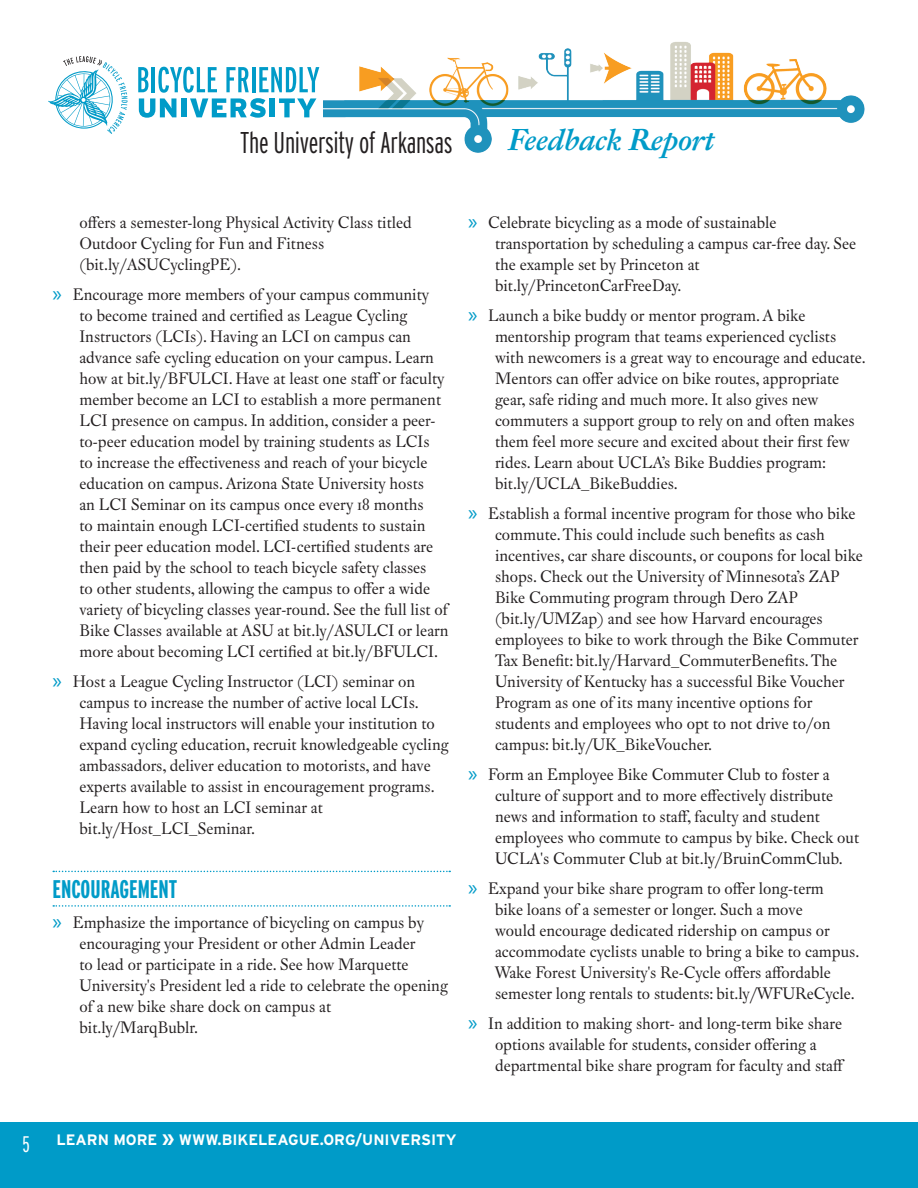
<style>
.page{position:relative;width:918px;height:1188px;background:#fff}
.page>*{position:absolute;margin:0;border:0;box-sizing:border-box;transform-origin:0 0}
.t1{font:300 extra-condensed 30px "Interstate";letter-spacing:-.01em;color:#231f20}
.t2{font:italic 700 30px "Fleischman BT Pro";letter-spacing:-.01em;color:#009bc8}
.Bullets{font:700 extra-condensed 25.5px "Interstate";color:#009bc8}
.t3{font:300 extra-condensed 22.5px "Interstate";color:#fff}
.t4{font:16.5px/21px "Fleischman BT Pro";color:#231f20}
.t5{font:700 15.15px "Interstate";color:#fff}
.s1{font-family:"Myriad Pro";font-size:22.5px;color:#009bc8}
.s2{font-size:20.25px}
</style>
<div class="page">
<svg style="left:53px;top:871px;width:397px;height:1px"></svg>
<svg style="left:53px;top:905px;width:397px;height:2px"></svg>
<div style="left:0;top:1122px;width:918px;height:66px;background:#009bc8"></div>
<img style="left:323px;top:42px;width:542px;height:111px">
<svg style="left:48px;top:56px;width:80px;height:78px"></svg>
<svg style="left:138px;top:67px;width:181px;height:51px"></svg>
<p class="t3" style="left:22px;top:1131px;width:9px">5</p>
<p class="t1" style="left:240px;top:125px;width:214px">The University of Arkansas</p>
<p class="t2" style="left:508px;top:121px;width:208px">Feedback Report</p>
<p class="t4" style="left:79px;top:212px;width:334px">offers a semester-long Physical Activity Class titled<br>Outdoor Cycling for Fun and Fitness (bit.ly/ASUCyclingPE).</p>
<p class="t4" style="left:79px;top:284px;width:371px;text-indent:-27px"><span class="s1">»</span> Encourage more members of your campus community<br>to become trained and certified as League Cycling Instructors (LCIs). Having an LCI on campus can advance safe cycling education on your campus. Learn how at bit.ly/BFULCI. Have at least one staff or faculty member become an LCI to establish a more permanent LCI presence on campus. In addition, consider a peer&shy;to-peer education model by training students as LCIs<br>to increase the effectiveness and reach of your bicycle education on campus. Arizona State University hosts<br>an LCI Seminar on its campus once every 18 months<br>to maintain enough LCI-certified students to sustain their peer education model. LCI-certified students are then paid by the school to teach bicycle safety classes<br>to other students, allowing the campus to offer a wide variety of bicycling classes year-round. See the full list of Bike Classes available at ASU at bit.ly/ASULCI or learn more about becoming LCI certified at bit.ly/BFULCI.</p>
<p class="t4" style="left:79px;top:671px;width:371px;text-indent:-27px"><span class="s1">»</span> Host a League Cycling Instructor (LCI) seminar on campus to increase the number of active local LCIs.<br>Having local instructors will enable your institution to expand cycling education, recruit knowledgeable cycling ambassadors, deliver education to motorists, and have experts available to assist in encouragement programs.<br>Learn how to host an LCI seminar at bit.ly/Host_LCI_Seminar.</p>
<p class="Bullets" style="left:52px;top:874px;width:126px">ENCOURAGEMENT</p>
<p class="t4" style="left:79px;top:912px;width:370px;text-indent:-27px"><span class="s1">»</span> Emphasize the importance of bicycling on campus by encouraging your President or other Admin Leader<br>to lead or participate in a ride. See how Marquette University's President led a ride to celebrate the opening of a new bike share dock on campus at bit.ly/MarqBublr.</p>
<p class="t4" style="left:495px;top:212px;width:363px;text-indent:-27px"><span class="s1">»</span> Celebrate bicycling as a mode of sustainable transportation by scheduling a campus car-free day. See the example set by Princeton at bit.ly/PrincetonCarFreeDay.</p>
<p class="t4" style="left:495px;top:305px;width:372px;text-indent:-27px"><span class="s1">»</span> Launch a bike buddy or mentor program. A bike mentorship program that teams experienced cyclists with newcomers is a great way to encourage and educate.<br>Mentors can offer advice on bike routes, appropriate gear, safe riding and much more. It also gives new commuters a support group to rely on and often makes them feel more secure and excited about their first few rides. Learn about UCLA’s Bike Buddies program: bit.ly/UCLA_BikeBuddies.</p>
<p class="t4" style="left:495px;top:503px;width:369px;text-indent:-27px"><span class="s1">»</span> Establish a formal incentive program for those who bike commute. This could include such benefits as cash incentives, car share discounts, or coupons for local bike shops. Check out the University of Minnesota’s ZAP Bike Commuting program through Dero ZAP (bit.ly/UMZap) and see how Harvard encourages employees to bike to work through the Bike Commuter Tax Benefit: bit.ly/Harvard_CommuterBenefits. The University of Kentucky has a successful Bike Voucher Program as one of its many incentive options for students and employees who opt to not drive to/on campus: bit.ly/UK_BikeVoucher.</p>
<p class="t4" style="left:495px;top:764px;width:366px;text-indent:-27px"><span class="s1">»</span> Form an Employee Bike Commuter Club to foster a culture of support and to more effectively distribute news and information to staff, faculty and student employees who commute to campus by bike. Check out UCLA's Commuter Club at bit.ly/BruinCommClub.</p>
<p class="t4" style="left:495px;top:878px;width:366px;text-indent:-27px"><span class="s1">»</span> Expand your bike share program to offer long-term<br>bike loans of a semester or longer. Such a move<br>would encourage dedicated ridership on campus or accommodate cyclists unable to bring a bike to campus.<br>Wake Forest University's Re-Cycle offers affordable semester long rentals to students: bit.ly/WFUReCycle.</p>
<p class="t4" style="left:495px;top:1013px;width:351px;text-indent:-27px"><span class="s1">»</span> In addition to making short- and long-term bike share options available for students, consider offering a departmental bike share program for faculty and staff</p>
<p class="t5" style="left:56px;top:1131px;width:402px">LEARN MORE <span class="s2">»</span> WWW.BIKELEAGUE.ORG/UNIVERSITY</p>
</div>
